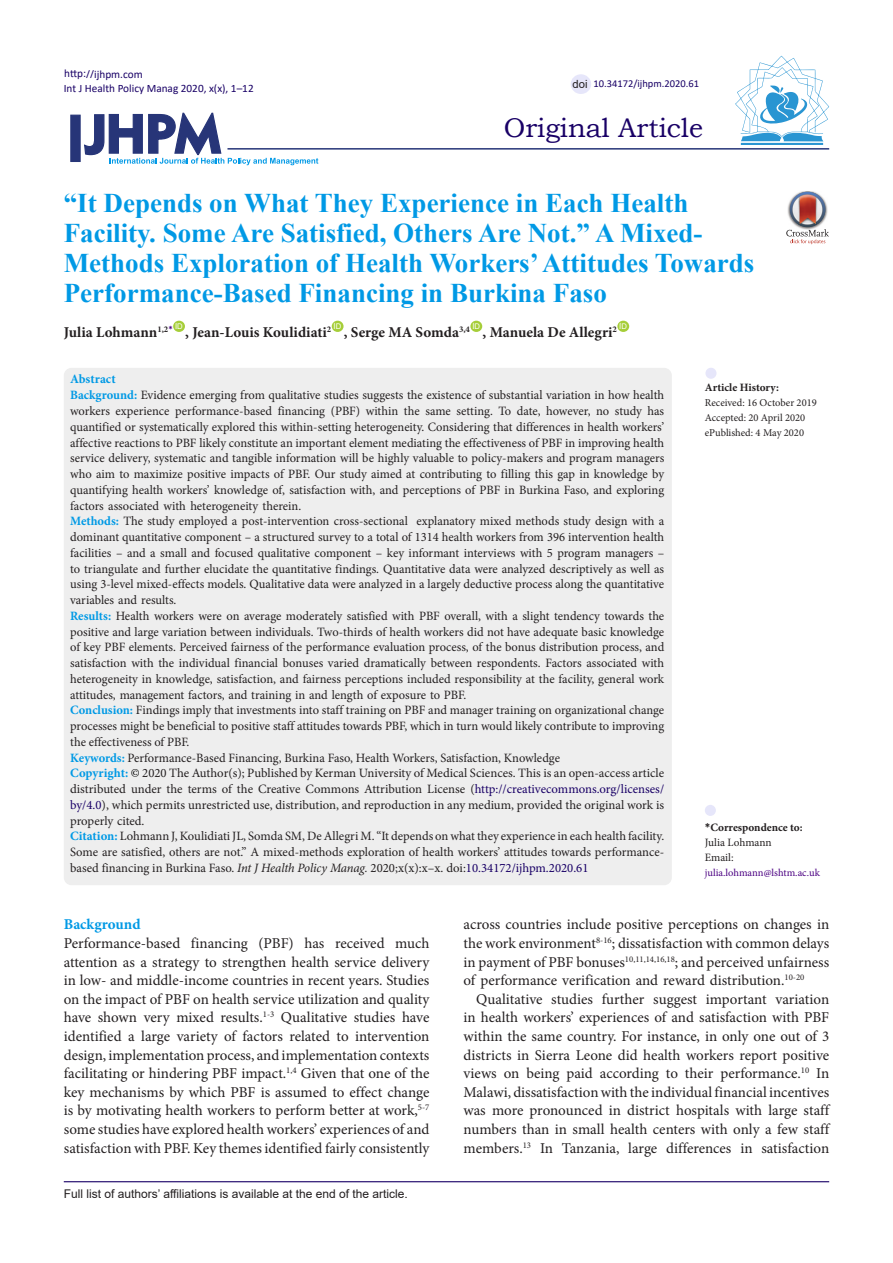
<style>
.page{position:relative;width:893px;height:1263px;background:#fff}
.page>*{position:absolute;margin:0;border:0;box-sizing:border-box;transform-origin:0 0}
.Default{font:700 27px/30px "Times New Roman";color:#0099e5}
.t1{font:27px "Bookman Old Style";color:#190066}
.t2{font:15px/18.6px "Minion Pro";color:#231f20;text-align:justify}
.Default-2{font:700 15px "Minion Pro";color:#231f20}
.t3{font:700 15px "Minion Pro";color:#0099e5}
.Default-3{font:12.75px/15.8px "Minion Pro";color:#231f20;text-align:justify}
.Default-4{font:700 12.75px "Minion Pro";color:#0099e5}
.t4{font:12px "Arial";color:#231f20}
.t5{font:11.25px "Calibri";color:#190066}
.t6{font:700 11.25px "Minion Pro";color:#231f20}
.t7{font:11.25px "Minion Pro";color:#231f20}
.t8{font:11.25px "Arial";color:#231f20}
.t9{font:10.5px "Minion Pro";color:#231f20}
.t10{font:10.5px "Minion Pro";color:#4b0082}
.t11{font:10.5px "Calibri";color:#190066}
.t12{font:7.8px "Arial";color:#fff}
.s1{font-weight:700;color:#0099e5}
.s2{color:#000}
.s3{color:#190066}
.s4{font-style:italic}
.s5{font-family:"Calibri"}
</style>
<div class="page">
<svg style="left:84px;top:112px;width:234px;height:53px"></svg>
<div style="left:70px;top:115px;width:11px;height:47px;background:#273578;border:1px solid #273578"></div>
<div style="left:173px;top:321px;width:12px;height:11px;background:#a6ce39;border-radius:50%"></div>
<div style="left:332px;top:321px;width:12px;height:11px;background:#a6ce39;border-radius:50%"></div>
<div style="left:470px;top:321px;width:12px;height:11px;background:#a6ce39;border-radius:50%"></div>
<div style="left:617px;top:321px;width:12px;height:11px;background:#a6ce39;border-radius:50%"></div>
<hr style="left:227px;top:148px;width:602px;height:2px;background:#273578">
<div style="left:64px;top:368px;width:608px;height:517px;background:#eee;border-radius:8px"></div>
<div style="left:705px;top:805px;width:11px;height:11px;background:#e6e6fa;border-radius:50%"></div>
<div style="left:705px;top:368px;width:11px;height:11px;background:#e6e6fa;border-radius:50%"></div>
<hr style="left:64px;top:1181px;width:765px;height:1px;background:#190066">
<hr style="left:741px;top:143px;width:82px;height:2px;background:#2995d2">
<svg style="left:735px;top:56px;width:94px;height:85px"></svg>
<div style="left:571px;top:74px;width:20px;height:20px;background:#e6e6fa;border-radius:50%"></div>
<img style="left:801px;top:191px;width:13px;height:1px">
<svg style="left:786px;top:192px;width:43px;height:52px"></svg>
<p class="t5" style="left:64px;top:66px;width:80px">http://ijhpm.com</p>
<p class="t5" style="left:64px;top:81px;width:191px">Int J Health Policy Manag 2020, x(x), 1–12</p>
<p class="t8" style="left:573px;top:76px;width:17px">doi</p>
<p class="t11" style="left:593px;top:76px;width:107px">10.34172/ijhpm.2020.61</p>
<p class="t1" style="left:504px;top:110px;width:201px">Original Article</p>
<p class="Default" style="left:64px;top:188px;width:692px">“It Depends on What They Experience in Each Health Facility. Some Are Satisfied, Others Are Not.” A Mixed-Methods Exploration of Health Workers’ Attitudes Towards Performance-Based Financing in Burkina Faso</p>
<p class="Default-2" style="left:64px;top:322px;width:110px">Julia Lohmann<sup>1,2</sup><sup>*</sup></p>
<p class="t12" style="left:175px;top:321px;width:9px">ID</p>
<p class="t12" style="left:334px;top:321px;width:9px">ID</p>
<p class="t12" style="left:472px;top:321px;width:9px">ID</p>
<p class="t12" style="left:619px;top:321px;width:9px">ID</p>
<p class="Default-2" style="left:185px;top:322px;width:147px">, Jean-Louis Koulidiati<sup>2</sup></p>
<p class="Default-2" style="left:344px;top:322px;width:128px">, Serge MA Somda<sup>3,4</sup></p>
<p class="Default-2" style="left:483px;top:322px;width:136px">, Manuela De Allegri<sup>2</sup></p>
<p class="Default-4" style="left:70px;top:370px;width:47px">Abstract</p>
<p class="Default-3" style="left:70px;top:387px;width:596px"><span class="s1">Background:</span> Evidence emerging from qualitative studies suggests the existence of substantial variation in how health workers experience performance-based financing (PBF) within the same setting. To date, however, no study has quantified or systematically explored this within-setting heterogeneity. Considering that differences in health workers’ affective reactions to PBF likely constitute an important element mediating the effectiveness of PBF in improving health service delivery, systematic and tangible information will be highly valuable to policy-makers and program managers who aim to maximize positive impacts of PBF. Our study aimed at contributing to filling this gap in knowledge by quantifying health workers’ knowledge of, satisfaction with, and perceptions of PBF in Burkina Faso, and exploring factors associated with heterogeneity therein.</p>
<p class="Default-3" style="left:70px;top:513px;width:596px"><span class="s1">Methods:</span> The study employed a post-intervention cross-sectional explanatory mixed methods study design with a dominant quantitative component – a structured survey to a total of 1314 health workers from 396 intervention health facilities – and a small and focused qualitative component – key informant interviews with 5 program managers – to triangulate and further elucidate the quantitative findings. Quantitative data were analyzed descriptively as well as using 3-level mixed-effects models. Qualitative data were analyzed in a largely deductive process along the quantitative variables and results.</p>
<p class="Default-3" style="left:70px;top:608px;width:596px"><span class="s1">Results:</span> Health workers were on average moderately satisfied with PBF overall, with a slight tendency towards the positive and large variation between individuals. Two-thirds of health workers did not have adequate basic knowledge of key PBF elements. Perceived fairness of the performance evaluation process, of the bonus distribution process, and satisfaction with the individual financial bonuses varied dramatically between respondents. Factors associated with heterogeneity in knowledge, satisfaction, and fairness perceptions included responsibility at the facility, general work attitudes, management factors, and training in and length of exposure to PBF.</p>
<p class="Default-3" style="left:70px;top:702px;width:596px"><span class="s1">Conclusion:</span> Findings imply that investments into staff training on PBF and manager training on organizational change processes might be beneficial to positive staff attitudes towards PBF, which in turn would likely contribute to improving the effectiveness of PBF.</p>
<p class="Default-3" style="left:70px;top:750px;width:491px"><span class="s1">Keywords:</span> Performance-Based Financing, Burkina Faso, Health Workers, Satisfaction, Knowledge</p>
<p class="Default-3" style="left:70px;top:765px;width:596px"><span class="s1">Copyright:</span> <span class="s2">©</span> 2020 The Author(s); Published by Kerman University of Medical Sciences. This is an open-access article distributed under the terms of the Creative Commons Attribution License (<span class="s3">http://creativecommons.org/licenses/ by/4.0</span>), which permits unrestricted use, distribution, and reproduction in any medium, provided the original work is properly cited.</p>
<p class="Default-3" style="left:70px;top:828px;width:596px"><span class="s1">Citation:</span> Lohmann J, Koulidiati JL, Somda SM, De Allegri M. “It depends on what they experience in each health facility.<br>Some are satisfied, others are not.” A mixed-methods exploration of health workers’ attitudes towards performance&shy;based financing in Burkina Faso. <span class="s4">Int J Health Policy Manag.</span> 2020;x(x):x–x. doi:<span class="s3">10.34172/ijhpm.2020.61</span></p>
<p class="t6" style="left:705px;top:379px;width:76px">Article History:</p>
<p class="t9" style="left:705px;top:395px;width:113px">Received: 16 October 2019</p>
<p class="t9" style="left:705px;top:410px;width:102px">Accepted: 20 April 2020</p>
<p class="t9" style="left:705px;top:425px;width:101px">ePublished: 4 May 2020</p>
<p class="t6" style="left:705px;top:819px;width:99px"><span class="s5">*</span>Correspondence to:</p>
<p class="t7" style="left:705px;top:835px;width:68px">Julia Lohmann</p>
<p class="t7" style="left:705px;top:850px;width:30px">Email:</p>
<p class="t10" style="left:705px;top:865px;width:117px">julia.lohmann@lshtm.ac.uk</p>
<p class="t3" style="left:64px;top:914px;width:78px">Background</p>
<p class="t2" style="left:64px;top:934px;width:367px">Performance-based financing (PBF) has received much attention as a strategy to strengthen health service delivery in low- and middle-income countries in recent years. Studies on the impact of PBF on health service utilization and quality have shown very mixed results.<sup>1-3</sup> Qualitative studies have identified a large variety of factors related to intervention design, implementation process, and implementation contexts facilitating or hindering PBF impact.<sup>1,4</sup> Given that one of the key mechanisms by which PBF is assumed to effect change is by motivating health workers to perform better at work,<sup>5-7 </sup>some studies have explored health workers’ experiences of and satisfaction with PBF. Key themes identified fairly consistently</p>
<p class="t4" style="left:64px;top:1185px;width:346px">Full list of authors’ affiliations is available at the end of the article.</p>
<p class="t2" style="left:463px;top:915px;width:367px">across countries include positive perceptions on changes in the work environment<sup>8-16</sup>; dissatisfaction with common delays in payment of PBF bonuses<sup>10,11,14,16,18</sup>; and perceived unfairness of performance verification and reward distribution.<sup>10-20</sup></p>
<p class="t2" style="left:463px;top:990px;width:367px;text-indent:13px">Qualitative studies further suggest important variation in health workers’ experiences of and satisfaction with PBF within the same country. For instance, in only one out of 3 districts in Sierra Leone did health workers report positive views on being paid according to their performance.<sup>10</sup> In Malawi, dissatisfaction with the individual financial incentives was more pronounced in district hospitals with large staff numbers than in small health centers with only a few staff members.<sup>13</sup> In Tanzania, large differences in satisfaction</p>
</div>
